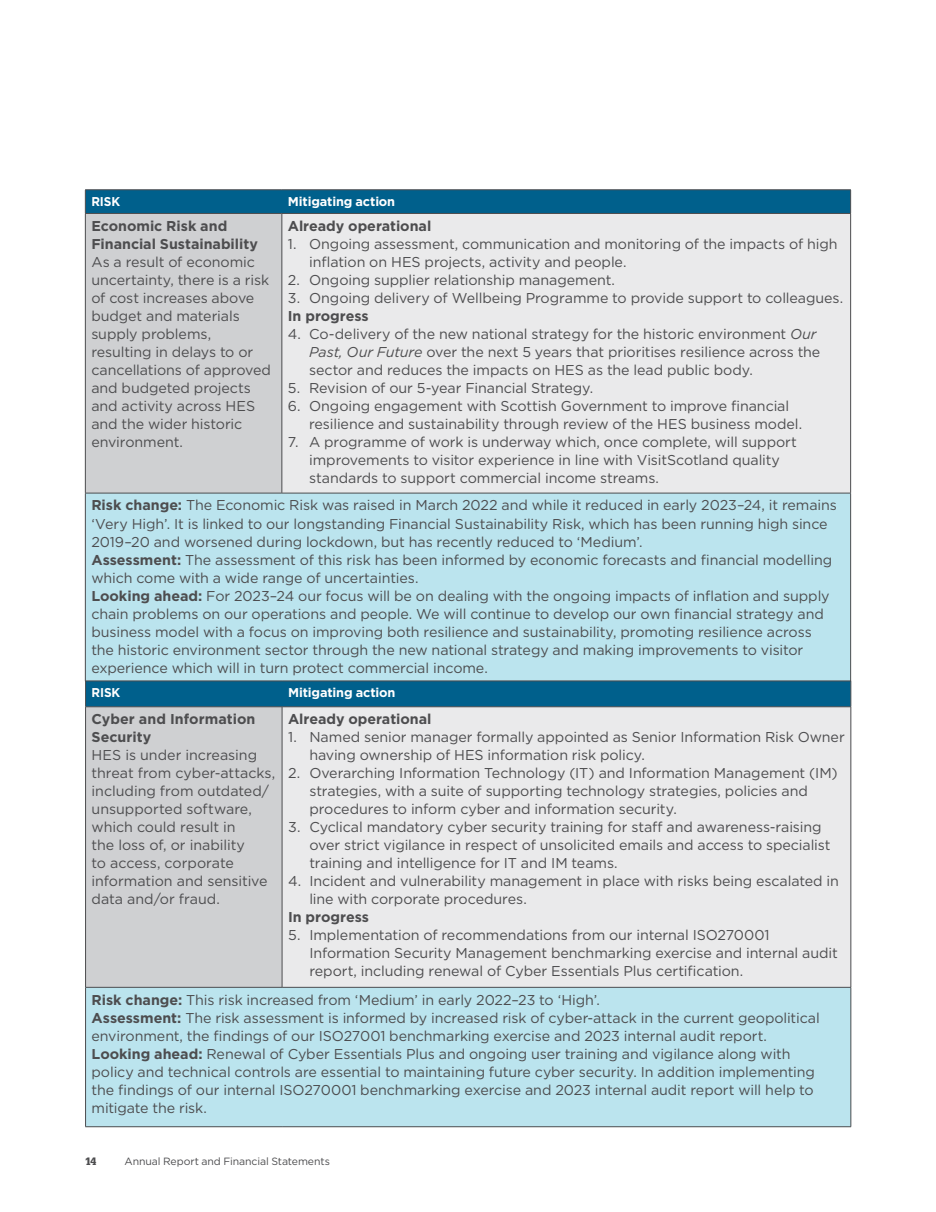
<style>
.page{position:relative;width:936px;height:1212px;background:#fff}
.page>*{position:absolute;margin:0;border:0;box-sizing:border-box;transform-origin:0 0}
.BODY__Gotham_9pt_11{font:14.25px/18px "Gotham";letter-spacing:-.005em;color:#4d4d4f}
.BODY__Gotham_9pt_11-2{font:700 14.25px/18px "Gotham";color:#4d4d4f}
.BODY__Gotham_9pt_11-3{font:700 12.75px "Gotham";letter-spacing:-.01em;color:#fff}
.BODY__Gotham_9pt_11-4{font:700 12.75px "Gotham";letter-spacing:-.01em;color:#fff;scale:.94 1}
.t1{font:10.5px "Gotham";letter-spacing:-.005em;color:#4d4d4f}
.t2{font:900 10.5px "Glypha LT Std";color:#4d4d4f}
.s1{font-weight:700}
.s2{font-style:italic}
</style>
<div class="page">
<div style="left:85px;top:213px;width:197px;height:280px;background:#cfd0d2"></div>
<div style="left:282px;top:213px;width:568px;height:280px;background:#eaeaeb"></div>
<div style="left:85px;top:493px;width:765px;height:188px;background:#bbe4ee"></div>
<hr style="left:850px;top:493px;width:1px;height:188px;background:#4d4d4f">
<hr style="left:85px;top:189px;width:197px;height:1px;background:#4d4d4f">
<hr style="left:282px;top:189px;width:568px;height:1px;background:#4d4d4f">
<hr style="left:85px;top:213px;width:197px;height:1px;background:#4d4d4f">
<hr style="left:282px;top:213px;width:568px;height:1px;background:#4d4d4f">
<hr style="left:85px;top:493px;width:197px;height:1px;background:#4d4d4f">
<hr style="left:282px;top:493px;width:568px;height:1px;background:#4d4d4f">
<hr style="left:85px;top:214px;width:1px;height:279px;background:#4d4d4f">
<hr style="left:281px;top:214px;width:1px;height:279px;background:#4d4d4f">
<hr style="left:850px;top:214px;width:1px;height:279px;background:#4d4d4f">
<hr style="left:85px;top:493px;width:1px;height:188px;background:#4d4d4f">
<div style="left:85px;top:190px;width:766px;height:23px;background:#00608c"></div>
<div style="left:86px;top:707px;width:196px;height:280px;background:#cfd0d2"></div>
<div style="left:282px;top:707px;width:568px;height:280px;background:#eaeaeb"></div>
<div style="left:86px;top:987px;width:764px;height:140px;background:#bbe4ee"></div>
<hr style="left:850px;top:987px;width:1px;height:139px;background:#4d4d4f">
<hr style="left:85px;top:987px;width:197px;height:1px;background:#4d4d4f">
<hr style="left:282px;top:987px;width:569px;height:1px;background:#4d4d4f">
<hr style="left:85px;top:1126px;width:197px;height:1px;background:#4d4d4f">
<hr style="left:282px;top:1126px;width:569px;height:1px;background:#4d4d4f">
<hr style="left:85px;top:707px;width:1px;height:280px;background:#4d4d4f">
<hr style="left:282px;top:707px;width:1px;height:280px;background:#4d4d4f">
<hr style="left:850px;top:707px;width:1px;height:280px;background:#4d4d4f">
<hr style="left:85px;top:987px;width:1px;height:139px;background:#4d4d4f">
<svg style="left:85px;top:681px;width:766px;height:26px;background:#045f89"></svg>
<p class="BODY__Gotham_9pt_11-4" style="left:91px;top:193px;width:32px">RISK</p>
<p class="BODY__Gotham_9pt_11-3" style="left:288px;top:193px;width:109px">Mitigating action</p>
<p class="BODY__Gotham_9pt_11" style="left:91px;top:217px;width:181px"><span class="s1">Economic Risk and<br>Financial Sustainability<br></span>As a result of economic uncertainty, there is a risk of cost increases above budget and materials supply problems, resulting in delays to or cancellations of approved and budgeted projects and activity across HES and the wider historic environment.</p>
<p class="BODY__Gotham_9pt_11-2" style="left:288px;top:217px;width:145px">Already operational</p>
<p class="BODY__Gotham_9pt_11" style="left:309px;top:235px;width:530px;text-indent:-21px">1. Ongoing assessment, communication and monitoring of the impacts of high inflation on HES projects, activity and people.</p>
<p class="BODY__Gotham_9pt_11" style="left:288px;top:271px;width:328px">2. Ongoing supplier relationship management.</p>
<p class="BODY__Gotham_9pt_11" style="left:288px;top:289px;width:557px">3. Ongoing delivery of Wellbeing Programme to provide support to colleagues.</p>
<p class="BODY__Gotham_9pt_11-2" style="left:288px;top:307px;width:82px">In progress</p>
<p class="BODY__Gotham_9pt_11" style="left:309px;top:325px;width:512px;text-indent:-21px">4. Co-delivery of the new national strategy for the historic environment <span class="s2">Our<br>Past, Our Future</span> over the next 5 years that prioritises resilience across the sector and reduces the impacts on HES as the lead public body.</p>
<p class="BODY__Gotham_9pt_11" style="left:288px;top:379px;width:307px">5. Revision of our 5-year Financial Strategy.</p>
<p class="BODY__Gotham_9pt_11" style="left:309px;top:397px;width:494px;text-indent:-21px">6. Ongoing engagement with Scottish Government to improve financial resilience and sustainability through review of the HES business model.</p>
<p class="BODY__Gotham_9pt_11" style="left:309px;top:433px;width:489px;text-indent:-21px">7. A programme of work is underway which, once complete, will support improvements to visitor experience in line with VisitScotland quality standards to support commercial income streams.</p>
<p class="BODY__Gotham_9pt_11" style="left:91px;top:496px;width:747px"><span class="s1">Risk change:</span> The Economic Risk was raised in March 2022 and while it reduced in early 2023–24, it remains ‘Very High’. It is linked to our longstanding Financial Sustainability Risk, which has been running high since<br>2019–20 and worsened during lockdown, but has recently reduced to ‘Medium’.</p>
<p class="BODY__Gotham_9pt_11" style="left:91px;top:550px;width:742px"><span class="s1">Assessment:</span> The assessment of this risk has been informed by economic forecasts and financial modelling which come with a wide range of uncertainties.</p>
<p class="BODY__Gotham_9pt_11" style="left:91px;top:586px;width:739px"><span class="s1">Looking ahead:</span> For 2023–24 our focus will be on dealing with the ongoing impacts of inflation and supply chain problems on our operations and people. We will continue to develop our own financial strategy and business model with a focus on improving both resilience and sustainability, promoting resilience across the historic environment sector through the new national strategy and making improvements to visitor experience which will in turn protect commercial income.</p>
<p class="BODY__Gotham_9pt_11-4" style="left:92px;top:684px;width:32px">RISK</p>
<p class="BODY__Gotham_9pt_11-3" style="left:288px;top:684px;width:109px">Mitigating action</p>
<p class="BODY__Gotham_9pt_11-2" style="left:92px;top:710px;width:165px">Cyber and Information<br>Security</p>
<p class="BODY__Gotham_9pt_11" style="left:92px;top:746px;width:185px">HES is under increasing threat from cyber-attacks, including from outdated/ unsupported software, which could result in<br>the loss of, or inability<br>to access, corporate information and sensitive data and/or fraud.</p>
<p class="BODY__Gotham_9pt_11-2" style="left:288px;top:710px;width:145px">Already operational</p>
<p class="BODY__Gotham_9pt_11" style="left:309px;top:728px;width:537px;text-indent:-21px">1. Named senior manager formally appointed as Senior Information Risk Owner having ownership of HES information risk policy.</p>
<p class="BODY__Gotham_9pt_11" style="left:309px;top:764px;width:530px;text-indent:-21px">2. Overarching Information Technology (IT) and Information Management (IM) strategies, with a suite of supporting technology strategies, policies and procedures to inform cyber and information security.</p>
<p class="BODY__Gotham_9pt_11" style="left:309px;top:818px;width:522px;text-indent:-21px">3. Cyclical mandatory cyber security training for staff and awareness-raising over strict vigilance in respect of unsolicited emails and access to specialist training and intelligence for IT and IM teams.</p>
<p class="BODY__Gotham_9pt_11" style="left:309px;top:872px;width:531px;text-indent:-21px">4. Incident and vulnerability management in place with risks being escalated in line with corporate procedures.</p>
<p class="BODY__Gotham_9pt_11-2" style="left:288px;top:908px;width:82px">In progress</p>
<p class="BODY__Gotham_9pt_11" style="left:309px;top:926px;width:530px;text-indent:-21px">5. Implementation of recommendations from our internal ISO270001<br>Information Security Management benchmarking exercise and internal audit report, including renewal of Cyber Essentials Plus certification.</p>
<p class="BODY__Gotham_9pt_11" style="left:92px;top:990px;width:729px"><span class="s1">Risk change:</span> This risk increased from ‘Medium’ in early 2022–23 to ‘High’.<br><span class="s1">Assessment:</span> The risk assessment is informed by increased risk of cyber-attack in the current geopolitical environment, the findings of our ISO27001 benchmarking exercise and 2023 internal audit report.<br><span class="s1">Looking ahead:</span> Renewal of Cyber Essentials Plus and ongoing user training and vigilance along with policy and technical controls are essential to maintaining future cyber security. In addition implementing the findings of our internal ISO270001 benchmarking exercise and 2023 internal audit report will help to mitigate the risk.</p>
<p class="t2" style="left:85px;top:1155px;width:13px">14</p>
<p class="t1" style="left:124px;top:1154px;width:207px">Annual Report and Financial Statements</p>
</div>
